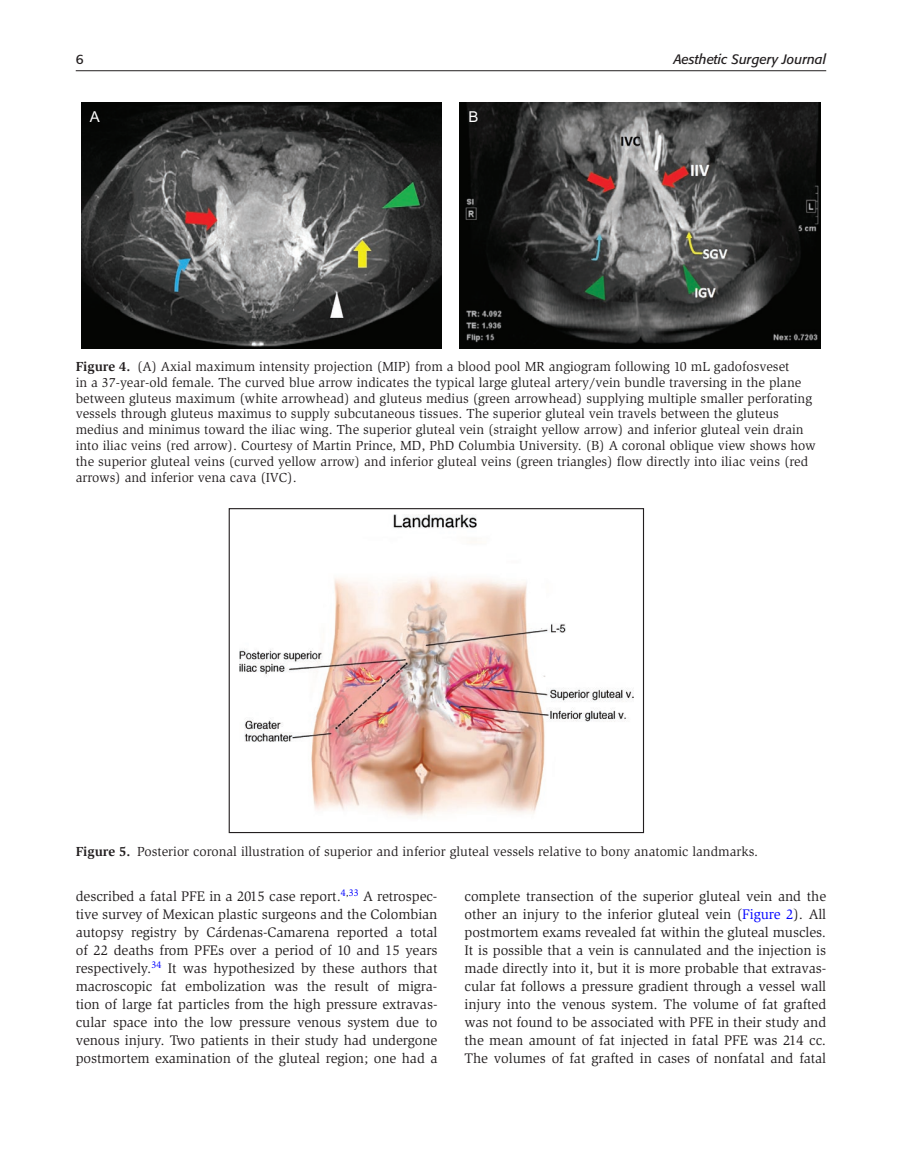
<style>
.page{position:relative;width:902px;height:1174px;background:#fff}
.page>*{position:absolute;margin:0;border:0;box-sizing:border-box;transform-origin:0 0}
.t1{font:15px "Arial";color:#fff}
.t2{font:14.25px/18px "Slimbach";letter-spacing:-.005em;color:#231f20;text-align:justify}
.t3{font:13.5px/15.8px "Slimbach";color:#231f20}
.t4{font:italic 13.5px "Formata";color:#231f20}
.t5{font:13.5px "Formata";color:#231f20}
.s1{font-weight:700}
.s2{color:#00f}
</style>
<div class="page">
<hr style="left:76px;top:70px;width:750px;height:1px;background:#231f20">
<img style="left:239px;top:514px;width:394px;height:303px">
<div style="left:229px;top:508px;width:415px;height:325px;border:1px solid #231f20"></div>
<img style="left:82px;top:102px;width:360px;height:247px">
<img style="left:460px;top:102px;width:360px;height:247px">
<p class="t5" style="left:76px;top:51px;width:9px">6</p>
<p class="t4" style="left:673px;top:51px;width:154px">Aesthetic Surgery Journal</p>
<p class="t1" style="left:90px;top:108px;width:12px">A</p>
<p class="t1" style="left:468px;top:108px;width:12px">B</p>
<p class="t3" style="left:76px;top:359px;width:741px"><span class="s1">Figure 4.</span> (A) Axial maximum intensity projection (MIP) from a blood pool MR angiogram following 10 mL gadofosveset<br>in a 37-year-old female. The curved blue arrow indicates the typical large gluteal artery/vein bundle traversing in the plane between gluteus maximum (white arrowhead) and gluteus medius (green arrowhead) supplying multiple smaller perforating vessels through gluteus maximus to supply subcutaneous tissues. The superior gluteal vein travels between the gluteus medius and minimus toward the iliac wing. The superior gluteal vein (straight yellow arrow) and inferior gluteal vein drain into iliac veins (red arrow). Courtesy of Martin Prince, MD, PhD Columbia University. (B) A coronal oblique view shows how the superior gluteal veins (curved yellow arrow) and inferior gluteal veins (green triangles) flow directly into iliac veins (red arrows) and inferior vena cava (IVC).</p>
<p class="t3" style="left:76px;top:843px;width:684px"><span class="s1">Figure 5.</span> Posterior coronal illustration of superior and inferior gluteal vessels relative to bony anatomic landmarks.</p>
<p class="t2" style="left:76px;top:887px;width:363px">described a fatal PFE in a 2015 case report.<sup>4</sup><sup>,</sup><sup>33</sup> A retrospec&shy;tive survey of Mexican plastic surgeons and the Colombian autopsy registry by Cárdenas-Camarena reported a total of 22 deaths from PFEs over a period of 10 and 15 years respectively.<sup>34</sup> It was hypothesized by these authors that macroscopic fat embolization was the result of migra&shy;tion of large fat particles from the high pressure extravas&shy;cular space into the low pressure venous system due to venous injury. Two patients in their study had undergone postmortem examination of the gluteal region; one had a</p>
<p class="t2" style="left:464px;top:887px;width:363px">complete transection of the superior gluteal vein and the other an injury to the inferior gluteal vein (<span class="s2">Figure 2</span>). All postmortem exams revealed fat within the gluteal muscles.<br>It is possible that a vein is cannulated and the injection is made directly into it, but it is more probable that extravas&shy;cular fat follows a pressure gradient through a vessel wall injury into the venous system. The volume of fat grafted was not found to be associated with PFE in their study and the mean amount of fat injected in fatal PFE was 214 cc.<br>The volumes of fat grafted in cases of nonfatal and fatal</p>
</div>
